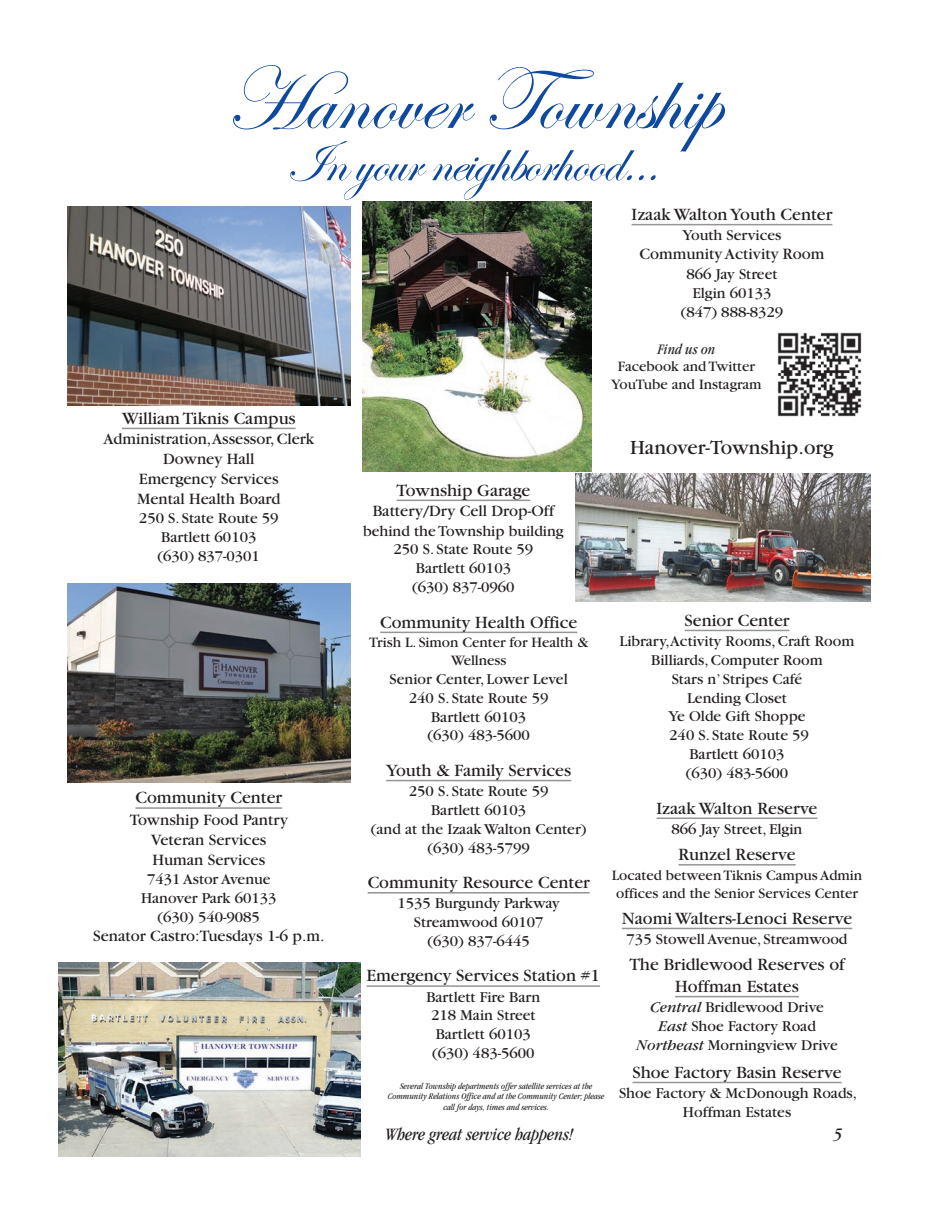
<style>
.page{position:relative;width:945px;height:1215px;background:#fff}
.page>*{position:absolute;margin:0;border:0;box-sizing:border-box;transform-origin:0 0}
.t1{font:90px "Edwardian Script ITC";color:#0f499d}
.t2{font:60px "Edwardian Script ITC";letter-spacing:-.025em;color:#0f499d}
.t3{font:21px "Garamond";color:#231f20}
.t4{font:18px/21.6px "Garamond";color:#231f20;text-align:center}
.t5{font:italic condensed 18px "Garamond";color:#231f20}
.t6{font:16.5px/19.8px "Garamond";color:#231f20;text-align:center}
.t7{font:15.75px/18.9px "Garamond";color:#231f20;text-align:center}
.t8{font:15px/18px "Garamond";color:#231f20;text-align:center}
.t9{font:italic condensed 15px "Garamond";color:#231f20}
.t10{font:italic condensed 9px/10.8px "Garamond";color:#231f20;text-align:center}
.s1{font-style:italic}
</style>
<div class="page">
<hr style="left:397px;top:500px;width:133px;height:1px;background:#939598">
<hr style="left:380px;top:632px;width:197px;height:1px;background:#939598">
<hr style="left:386px;top:780px;width:185px;height:1px;background:#939598">
<hr style="left:368px;top:892px;width:222px;height:2px;background:#939598">
<hr style="left:367px;top:985px;width:233px;height:2px;background:#939598">
<img style="left:777px;top:332px;width:85px;height:85px">
<img style="left:362px;top:202px;width:230px;height:270px">
<div style="left:58px;top:963px;width:303px;height:198px;background:linear-gradient(to right,#fff,#fff)"></div>
<img style="left:58px;top:963px;width:303px;height:193px">
<img style="left:68px;top:584px;width:282px;height:198px">
<img style="left:68px;top:206px;width:282px;height:199px">
<hr style="left:122px;top:428px;width:174px;height:1px;background:#939598">
<hr style="left:135px;top:807px;width:147px;height:2px;background:#939598">
<hr style="left:632px;top:224px;width:200px;height:1px;background:#939598">
<img style="left:575px;top:474px;width:296px;height:128px">
<hr style="left:685px;top:630px;width:105px;height:1px;background:#939598">
<hr style="left:657px;top:818px;width:161px;height:1px;background:#939598">
<hr style="left:678px;top:864px;width:118px;height:2px;background:#939598">
<hr style="left:622px;top:928px;width:230px;height:1px;background:#939598">
<hr style="left:675px;top:996px;width:124px;height:1px;background:#939598">
<hr style="left:633px;top:1082px;width:209px;height:1px;background:#939598">
<h1 class="t1" style="left:225px;top:51px;width:496px">Hanover Township</h1>
<h2 class="t2" style="left:286px;top:129px;width:374px">In your neighborhood...</h2>
<p class="t4" style="left:632px;top:204px;width:202px">Izaak Walton Youth Center</p>
<p class="t7" style="left:683px;top:226px;width:100px">Youth Services</p>
<p class="t6" style="left:640px;top:245px;width:186px">Community Activity Room</p>
<p class="t7" style="left:681px;top:265px;width:104px">866 Jay Street<br>Elgin 60133 (847) 888-8329</p>
<p class="t4" style="left:122px;top:408px;width:175px">William Tiknis Campus</p>
<p class="t6" style="left:103px;top:430px;width:212px">Administration,Assessor, Clerk<br>Downey Hall<br>Emergency Services<br>Mental Health Board</p>
<p class="t7" style="left:139px;top:509px;width:141px">250 S. State Route 59<br>Bartlett 60103<br>(630) 837-0301</p>
<p class="t4" style="left:135px;top:787px;width:148px">Community Center</p>
<p class="t6" style="left:130px;top:810px;width:160px">Township Food Pantry<br>Veteran Services<br>Human Services</p>
<p class="t7" style="left:141px;top:870px;width:137px">7431 Astor Avenue<br>Hanover Park 60133 (630) 540-9085</p>
<p class="t6" style="left:93px;top:926px;width:233px">Senator Castro:Tuesdays 1-6 p.m.</p>
<p class="t9" style="left:658px;top:341px;width:59px">Find us on</p>
<p class="t8" style="left:611px;top:358px;width:152px">Facebook and Twitter<br>YouTube and Instagram</p>
<h3 class="t3" style="left:630px;top:437px;width:205px">Hanover-Township.org</h3>
<p class="t4" style="left:397px;top:479px;width:135px">Township Garage</p>
<p class="t6" style="left:373px;top:501px;width:183px">Battery/Dry Cell Drop-Off</p>
<p class="t7" style="left:363px;top:521px;width:202px">behind the Township building<br>250 S. State Route 59<br>Bartlett 60103<br>(630) 837-0960</p>
<p class="t4" style="left:380px;top:612px;width:199px">Community Health Office</p>
<p class="t8" style="left:369px;top:634px;width:221px">Trish L. Simon Center for Health &amp;<br>Wellness</p>
<p class="t7" style="left:390px;top:670px;width:180px">Senior Center, Lower Level<br>240 S. State Route 59<br>Bartlett 60103<br>(630) 483-5600</p>
<p class="t4" style="left:386px;top:760px;width:187px">Youth &amp; Family Services</p>
<p class="t7" style="left:371px;top:782px;width:217px">250 S. State Route 59<br>Bartlett 60103<br>(and at the Izaak Walton Center) (630) 483-5799</p>
<p class="t4" style="left:368px;top:872px;width:224px">Community Resource Center</p>
<p class="t7" style="left:398px;top:894px;width:164px">1535 Burgundy Parkway<br>Streamwood 60107 (630) 837-6445</p>
<p class="t4" style="left:367px;top:965px;width:235px">Emergency Services Station #1</p>
<p class="t7" style="left:426px;top:987px;width:115px">Bartlett Fire Barn<br>218 Main Street<br>Bartlett 60103 (630) 483-5600</p>
<p class="t4" style="left:685px;top:610px;width:106px">Senior Center</p>
<p class="t7" style="left:620px;top:632px;width:236px">Library,Activity Rooms, Craft Room<br>Billiards, Computer Room<br>Stars n’ Stripes Café<br>Lending Closet<br>Ye Olde Gift Shoppe<br>240 S. State Route 59<br>Bartlett 60103<br>(630) 483-5600</p>
<p class="t4" style="left:657px;top:797px;width:162px">Izaak Walton Reserve</p>
<p class="t7" style="left:672px;top:820px;width:132px">866 Jay Street, Elgin</p>
<p class="t4" style="left:678px;top:844px;width:119px">Runzel Reserve</p>
<p class="t8" style="left:612px;top:866px;width:252px;text-align:left">Located between Tiknis Campus Admin offices and the Senior Services Center</p>
<p class="t4" style="left:622px;top:908px;width:232px">Naomi Walters-Lenoci Reserve</p>
<p class="t7" style="left:627px;top:930px;width:222px">735 Stowell Avenue, Streamwood</p>
<p class="t4" style="left:629px;top:954px;width:217px">The Bridlewood Reserves of<br>Hoffman Estates</p>
<p class="t7" style="left:636px;top:998px;width:203px"><span class="s1">Central</span> Bridlewood Drive<br><span class="s1">East</span> Shoe Factory Road<br><span class="s1">Northeast</span> Morningview Drive</p>
<p class="t4" style="left:633px;top:1062px;width:211px">Shoe Factory Basin Reserve</p>
<p class="t7" style="left:619px;top:1084px;width:239px">Shoe Factory &amp; McDonough Roads,<br>Hoffman Estates</p>
<p class="t10" style="left:388px;top:1080px;width:218px">Several Township departments offer satellite services at the<br>Community Relations Office and at the Community Center; please call for days, times and services.</p>
<p class="t5" style="left:385px;top:1124px;width:189px">Where great service happens!</p>
<p class="t5" style="left:834px;top:1124px;width:9px">5</p>
</div>
